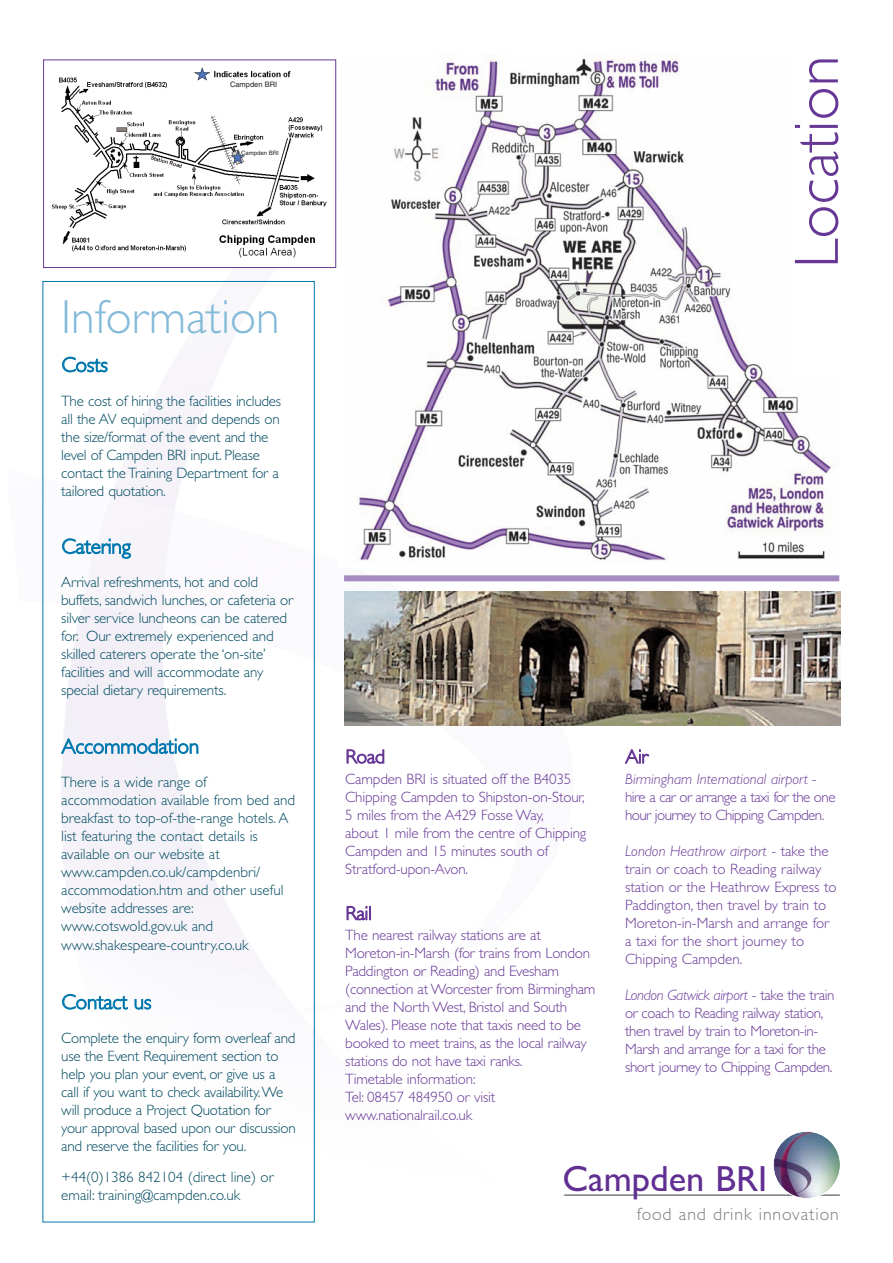
<style>
.page{position:relative;width:893px;height:1263px;background:#fff}
.page>*{position:absolute;margin:0;border:0;box-sizing:border-box;transform-origin:0 0}
.t1{font:300 63px "Gill Sans";color:#673796}
.t2{font:300 48px "Gill Sans";color:#83b9d9}
.t3{font:36.45px "Gill Sans";color:#612f92}
.t4{font:300 21px "Gill Sans";letter-spacing:-.005em;color:#0078ae}
.t5{font:300 19.5px "Gill Sans";letter-spacing:-.01em;color:#673796}
.t6{font:300 17.7px "Gill Sans";color:#787c82}
.t7{font:300 15px/18px "Gill Sans";letter-spacing:-.01em;color:#004960}
.t8{font:300 15px/18px "Gill Sans";letter-spacing:-.015em;color:#673796}
.t9{font:300 15px/18px "Gill Sans";letter-spacing:-.035em;color:#673796}
.t10{font:7.5px "Helvetica";color:#231f20}
.t11{font:6px "Helvetica";color:#231f20}
.s1{font-style:italic}
</style>
<div class="page">
<img style="left:42px;top:59px;width:669px;height:1164px">
<div style="left:557px;top:1126px;width:289px;height:119px;background:#fff"></div>
<hr style="left:564px;top:1194px;width:276px;height:2px;background:#787c82">
<img style="left:773px;top:1132px;width:67px;height:66px;border-radius:50%">
<div style="left:773px;top:1131px;width:68px;height:68px;border:2px solid #fff;border-radius:50%"></div>
<img style="left:345px;top:54px;width:490px;height:511px">
<div style="left:44px;top:60px;width:292px;height:207px;background:#fff"></div>
<img style="left:51px;top:67px;width:276px;height:191px">
<div style="left:43px;top:60px;width:293px;height:208px;border:1px solid #673796"></div>
<div style="left:344px;top:575px;width:495px;height:6px;background:#a48bc1"></div>
<div style="left:793px;top:54px;width:96px;height:320px;background:#fff"></div>
<img style="left:344px;top:592px;width:496px;height:133px">
<div style="left:228px;top:80px;width:67px;height:16px;background:#fff"></div>
<div style="left:245px;top:152px;width:34px;height:9px;background:#fff"></div>
<p class="t10" style="left:230px;top:82px;width:49px">Campden BRI</p>
<p class="t11" style="left:241px;top:150px;width:39px">Campden BRI</p>
<h2 class="t2" style="left:61px;top:288px;width:220px">Information</h2>
<h3 class="t4" style="left:62px;top:352px;width:48px">Costs</h3>
<p class="t7" style="left:61px;top:391px;width:221px">The cost of hiring the facilities includes all the AV equipment and depends on the size/format of the event and the level of Campden BRI input. Please contact the Training Department for a tailored quotation.</p>
<h3 class="t4" style="left:62px;top:534px;width:71px">Catering</h3>
<p class="t7" style="left:61px;top:573px;width:233px">Arrival refreshments, hot and cold buffets, sandwich lunches, or cafeteria or silver service luncheons can be catered for. Our extremely experienced and skilled caterers operate the ‘on-site’ facilities and will accommodate any special dietary requirements.</p>
<h3 class="t4" style="left:62px;top:734px;width:139px">Accommodation</h3>
<p class="t7" style="left:61px;top:773px;width:236px">There is a wide range of accommodation available from bed and breakfast to top-of-the-range hotels. A list featuring the contact details is available on our website at www.campden.co.uk/campdenbri/ accommodation.htm and other useful website addresses are: www.cotswold.gov.uk and www.shakespeare-country.co.uk</p>
<h3 class="t4" style="left:62px;top:989px;width:91px">Contact us</h3>
<p class="t7" style="left:61px;top:1029px;width:236px">Complete the enquiry form overleaf and use the Event Requirement section to help you plan your event, or give us a call if you want to check availability.We will produce a Project Quotation for your approval based upon our discussion and reserve the facilities for you.</p>
<p class="t7" style="left:61px;top:1167px;width:214px">+44(0)1386 842104 (direct line) or email: training@campden.co.uk</p>
<h1 class="t1" style="left:779px;top:268px;width:214px;rotate:-90deg">Location</h1>
<h3 class="t5" style="left:346px;top:745px;width:41px">Road</h3>
<p class="t8" style="left:345px;top:769px;width:243px">Campden BRI is situated off the B4035<br>Chipping Campden to Shipston-on-Stour, 5 miles from the A429 Fosse Way,<br>about 1 mile from the centre of Chipping Campden and 15 minutes south of Stratford-upon-Avon.</p>
<h3 class="t5" style="left:346px;top:902px;width:28px">Rail</h3>
<p class="t8" style="left:345px;top:926px;width:252px">The nearest railway stations are at Moreton-in-Marsh (for trains from London Paddington or Reading) and Evesham (connection at Worcester from Birmingham and the North West, Bristol and South Wales). Please note that taxis need to be booked to meet trains, as the local railway stations do not have taxi ranks.<br>Timetable information:<br>Tel: 08457 484950 or visit www.nationalrail.co.uk</p>
<h3 class="t5" style="left:625px;top:745px;width:24px">Air</h3>
<p class="t9" style="left:625px;top:769px;width:212px"><span class="s1">Birmingham International airport</span> - hire a car or arrange a taxi for the one hour journey to Chipping Campden.</p>
<p class="t8" style="left:625px;top:841px;width:213px"><span class="s1">London Heathrow airport</span> - take the train or coach to Reading railway station or the Heathrow Express to<br>Paddington, then travel by train to<br>Moreton-in-Marsh and arrange for a taxi for the short journey to<br>Chipping Campden.</p>
<p class="t8" style="left:625px;top:985px;width:211px"><span class="s1">London Gatwick airport</span> - take the train or coach to Reading railway station, then travel by train to Moreton-in-Marsh and arrange for a taxi for the short journey to Chipping Campden.</p>
<h3 class="t3" style="left:562px;top:1158px;width:206px">Campden BRI</h3>
<p class="t6" style="left:637px;top:1203px;width:204px">food and drink innovation</p>
</div>
